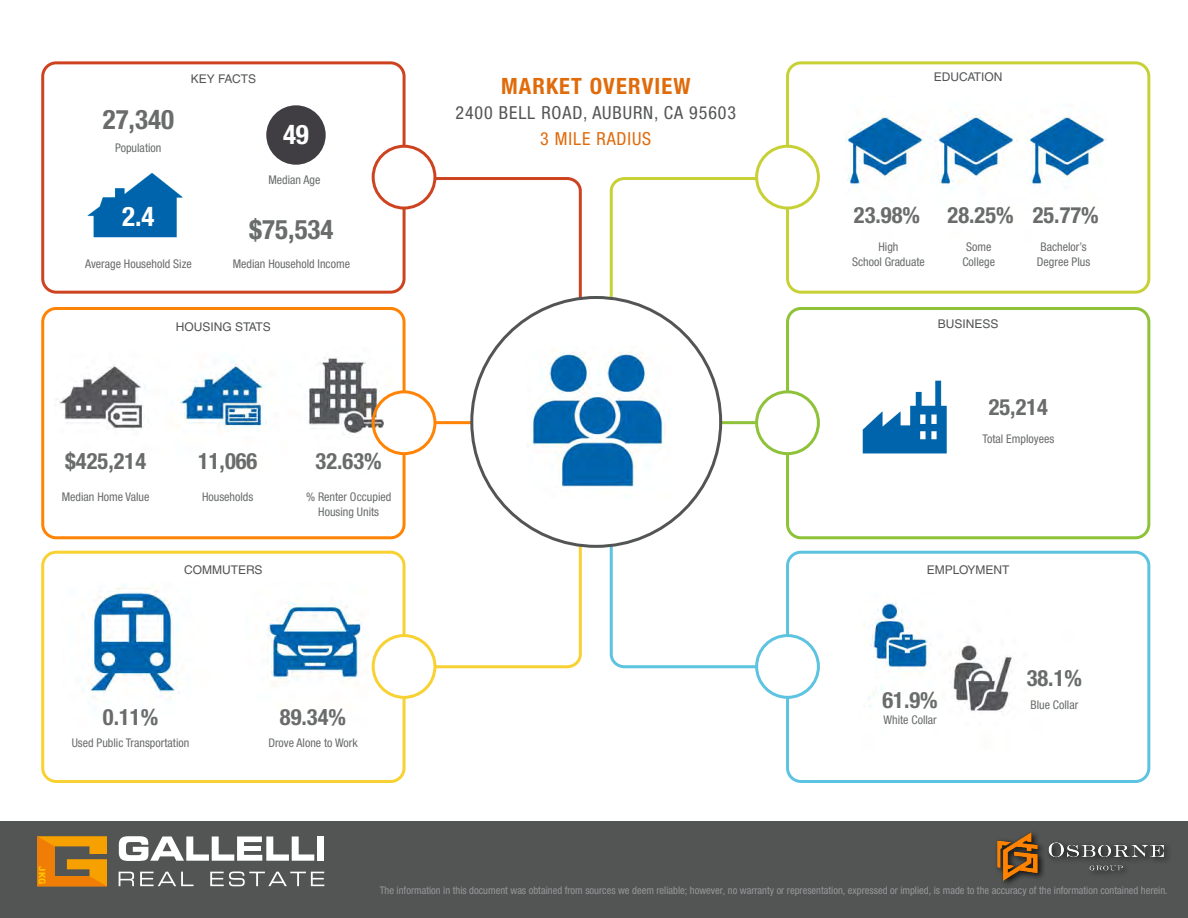
<style>
.page{position:relative;width:1188px;height:918px;background:#fff}
.page>*{position:absolute;margin:0;border:0;box-sizing:border-box;transform-origin:0 0}
.t1{font:700 condensed 27px "Helvetica Neue LT Std";color:#6a6c6c}
.t2{font:700 condensed 27px "Helvetica Neue LT Std";color:#fff}
.t3{font:700 condensed 22.5px "Helvetica Neue LT Std";color:#6a6c6c}
.t4{font:700 condensed 22.5px "Helvetica Neue LT Std";letter-spacing:.05em;color:#e06b0b}
.t5{font:condensed 18px "Helvetica Neue LT Std";letter-spacing:.05em;color:#535454}
.t6{font:condensed 18px "Helvetica Neue LT Std";letter-spacing:.05em;color:#e06b0b}
.t7{font:condensed 12px/15px "Helvetica Neue LT Std";color:#6a6c6c;text-align:center}
.t8{font:12px "Helvetica LT Std";color:#535454}
.t9{font:condensed 10.5px "Helvetica Neue LT Std";color:#969798}
.t10{font:700 condensed 9.3px "Helvetica Neue LT Std";color:#fdc600;scale:1.21 1}
</style>
<div class="page">
<div style="left:41px;top:551px;width:365px;height:232px;border:3px solid #f8d132;border-radius:14px"></div>
<div style="left:0;top:822px;width:1188px;height:96px;background:#535454"></div>
<img style="left:997px;top:833px;width:166px;height:47px">
<svg style="left:119px;top:872px;width:15px;height:14px"></svg>
<svg style="left:140px;top:872px;width:54px;height:14px"></svg>
<svg style="left:210px;top:871px;width:114px;height:15px"></svg>
<svg style="left:119px;top:836px;width:195px;height:25px"></svg>
<div style="left:317px;top:837px;width:7px;height:24px;background:#fff"></div>
<svg style="left:37px;top:836px;width:70px;height:50px"></svg>
<img style="left:57px;top:357px;width:335px;height:96px">
<img style="left:87px;top:173px;width:96px;height:65px">
<img style="left:82px;top:585px;width:280px;height:114px">
<img style="left:862px;top:380px;width:85px;height:74px">
<img style="left:863px;top:600px;width:149px;height:111px">
<img style="left:845px;top:113px;width:260px;height:75px">
<img style="left:531px;top:349px;width:135px;height:138px">
<div style="left:372px;top:390px;width:64px;height:65px;border:3px solid #ff8304;border-radius:50%"></div>
<div style="left:266px;top:105px;width:60px;height:60px;background:#403e42;border-radius:50%"></div>
<div style="left:372px;top:145px;width:64px;height:65px;border:3px solid #cd4320;border-radius:50%"></div>
<div style="left:372px;top:634px;width:64px;height:65px;border:3px solid #f8d132;border-radius:50%"></div>
<div style="left:41px;top:61px;width:365px;height:233px;border:3px solid #cd4320;border-radius:14px"></div>
<div style="left:41px;top:307px;width:365px;height:232px;border:3px solid #ff8304;border-radius:14px"></div>
<svg style="left:433px;top:176px;width:150px;height:127px"></svg>
<svg style="left:433px;top:542px;width:149px;height:128px"></svg>
<hr style="left:436px;top:421px;width:35px;height:3px;background:#ff8304">
<div style="left:755px;top:145px;width:65px;height:65px;border:3px solid #c7d135;border-radius:50%"></div>
<div style="left:755px;top:390px;width:65px;height:65px;border:3px solid #8dc239;border-radius:50%"></div>
<div style="left:755px;top:634px;width:65px;height:65px;border:3px solid #5cc3e0;border-radius:50%"></div>
<div style="left:786px;top:61px;width:364px;height:233px;border:3px solid #c7d135;border-radius:14px"></div>
<div style="left:786px;top:307px;width:364px;height:232px;border:3px solid #8dc239;border-radius:14px"></div>
<div style="left:786px;top:551px;width:364px;height:232px;border:3px solid #5cc3e0;border-radius:14px"></div>
<svg style="left:608px;top:176px;width:151px;height:127px"></svg>
<svg style="left:608px;top:542px;width:151px;height:128px"></svg>
<hr style="left:721px;top:421px;width:35px;height:3px;background:#8dc239">
<h1 class="t1" style="left:103px;top:103px;width:73px">27,340</h1>
<p class="t7" style="left:115px;top:140px;width:48px">Population</p>
<p class="t8" style="left:191px;top:72px;width:67px">KEY FACTS</p>
<p class="t8" style="left:934px;top:70px;width:70px">EDUCATION</p>
<h2 class="t4" style="left:501px;top:72px;width:191px">MARKET OVERVIEW</h2>
<h1 class="t2" style="left:283px;top:118px;width:27px">49</h1>
<p class="t7" style="left:268px;top:172px;width:53px">Median Age</p>
<h3 class="t5" style="left:455px;top:102px;width:282px">2400 BELL ROAD, AUBURN, CA 95603</h3>
<h3 class="t6" style="left:540px;top:128px;width:113px">3 MILE RADIUS</h3>
<h1 class="t2" style="left:122px;top:200px;width:34px">2.4</h1>
<p class="t7" style="left:85px;top:256px;width:108px">Average Household Size</p>
<h1 class="t1" style="left:249px;top:213px;width:86px">$75,534</h1>
<p class="t7" style="left:233px;top:256px;width:119px">Median Household Income</p>
<h2 class="t3" style="left:854px;top:201px;width:68px">23.98%</h2>
<p class="t7" style="left:852px;top:239px;width:74px">High<br>School Graduate</p>
<p class="t7" style="left:962px;top:239px;width:34px">Some<br>College</p>
<p class="t7" style="left:1037px;top:239px;width:55px">Bachelor’s<br>Degree Plus</p>
<h2 class="t3" style="left:948px;top:201px;width:153px">28.25% 25.77%</h2>
<p class="t8" style="left:176px;top:320px;width:96px">HOUSING STATS</p>
<p class="t8" style="left:938px;top:317px;width:62px">BUSINESS</p>
<h2 class="t3" style="left:989px;top:393px;width:61px">25,214</h2>
<h2 class="t3" style="left:65px;top:447px;width:82px">$425,214</h2>
<p class="t7" style="left:62px;top:489px;width:89px">Median Home Value</p>
<h2 class="t3" style="left:198px;top:447px;width:61px">11,066</h2>
<p class="t7" style="left:202px;top:489px;width:53px">Households</p>
<h2 class="t3" style="left:316px;top:447px;width:68px">32.63%</h2>
<p class="t7" style="left:306px;top:489px;width:87px">% Renter Occupied<br>Housing Units</p>
<p class="t7" style="left:982px;top:431px;width:73px">Total Employees</p>
<p class="t8" style="left:184px;top:563px;width:80px">COMMUTERS</p>
<p class="t8" style="left:927px;top:563px;width:84px">EMPLOYMENT</p>
<h2 class="t3" style="left:1027px;top:665px;width:57px">38.1%</h2>
<h2 class="t3" style="left:103px;top:703px;width:57px">0.11%</h2>
<h2 class="t3" style="left:280px;top:703px;width:68px">89.34%</h2>
<p class="t7" style="left:72px;top:736px;width:119px">Used Public Transportation</p>
<p class="t7" style="left:268px;top:736px;width:91px">Drove Alone to Work</p>
<h2 class="t3" style="left:882px;top:686px;width:57px">61.9%</h2>
<p class="t7" style="left:1030px;top:697px;width:49px">Blue Collar</p>
<p class="t7" style="left:883px;top:712px;width:55px">White Collar</p>
<p class="t10" style="left:48px;top:866px;width:16px;rotate:90deg">JKG</p>
<p class="t9" style="left:380px;top:884px;width:790px">The information in this document was obtained from sources we deem reliable; however, no warranty or representation, expressed or implied, is made to the accuracy of the information contained herein.</p>
</div>
